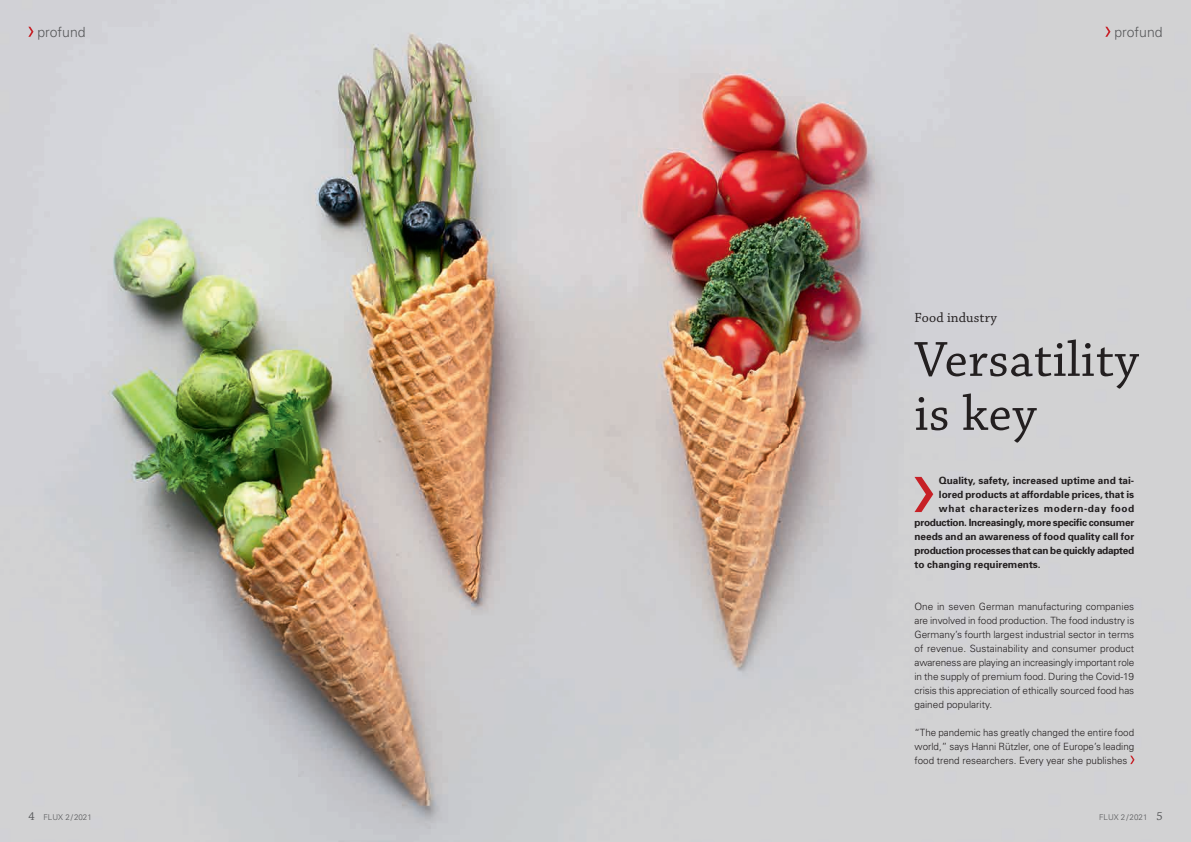
<style>
.page{position:relative;width:1191px;height:842px;background:#fff}
.page>*{position:absolute;margin:0;border:0;box-sizing:border-box;transform-origin:0 0}
.t1{font:52px/54px "Chaparral Pro";letter-spacing:.01em;color:#231f20}
.t2{font:300 14px "Univers";color:#57585a}
.t3{font:14px "Chaparral Pro";letter-spacing:.01em;color:#231f20}
.t4{font:300 10px/14px "Univers";color:#231f20;text-align:justify}
.t5{font:700 10px "Univers";color:#231f20}
.t6{font:700 10px "Univers";letter-spacing:-.025em;color:#231f20}
.t7{font:700 10px "Univers";letter-spacing:-.03em;color:#231f20}
.t8{font:700 10px "Univers";letter-spacing:.05em;color:#231f20}
.t9{font:300 8px "Univers";color:#57585a}
.s1{font-family:"Chaparral Pro";font-weight:400;font-size:12px}
</style>
<div class="page">
<img style="left:0;top:0;width:1191px;height:842px">
<svg style="left:914px;top:477px;width:19px;height:35px"></svg>
<svg style="left:1105px;top:27px;width:5px;height:10px"></svg>
<svg style="left:28px;top:27px;width:5px;height:10px"></svg>
<svg style="left:1130px;top:756px;width:4px;height:8px"></svg>
<h2 class="t2" style="left:37px;top:23px;width:50px">profund</h2>
<h2 class="t2" style="left:1114px;top:23px;width:50px">profund</h2>
<h2 class="t3" style="left:914px;top:310px;width:84px">Food industry</h2>
<h1 class="t1" style="left:914px;top:334px;width:226px">Versatility is key</h1>
<p class="t5" style="left:939px;top:474px;width:197px">Quality, safety, increased uptime and tai-</p>
<p class="t5" style="left:939px;top:488px;width:197px">lored products at affordable prices, that is</p>
<p class="t8" style="left:939px;top:502px;width:197px">what characterizes modern-day food</p>
<p class="t6" style="left:914px;top:516px;width:221px">production. Increasingly, more specific consumer</p>
<p class="t5" style="left:914px;top:530px;width:221px">needs and an awareness of food quality call for</p>
<p class="t7" style="left:914px;top:544px;width:221px">production processes that can be quickly adapted</p>
<p class="t5" style="left:914px;top:558px;width:128px">to changing requirements.</p>
<p class="t4" style="left:914px;top:599px;width:221px">One in seven German manufacturing companies are involved in food production. The food industry is Germany’s fourth largest industrial sector in terms of revenue. Sustainability and consumer product awareness are playing an increasingly important role in the supply of premium food. During the Covid-19 crisis this appreciation of ethically sourced food has gained popularity.</p>
<p class="t4" style="left:914px;top:725px;width:221px">“The pandemic has greatly changed the entire food world,” says Hanni Rützler, one of Europe’s leading food trend researchers. Every year she publishes</p>
<p class="t9" style="left:28px;top:812px;width:65px"><span class="s1">4</span> FLUX 2/2021</p>
<p class="t9" style="left:1099px;top:812px;width:65px">FLUX 2/2021 <span class="s1">5</span></p>
</div>
